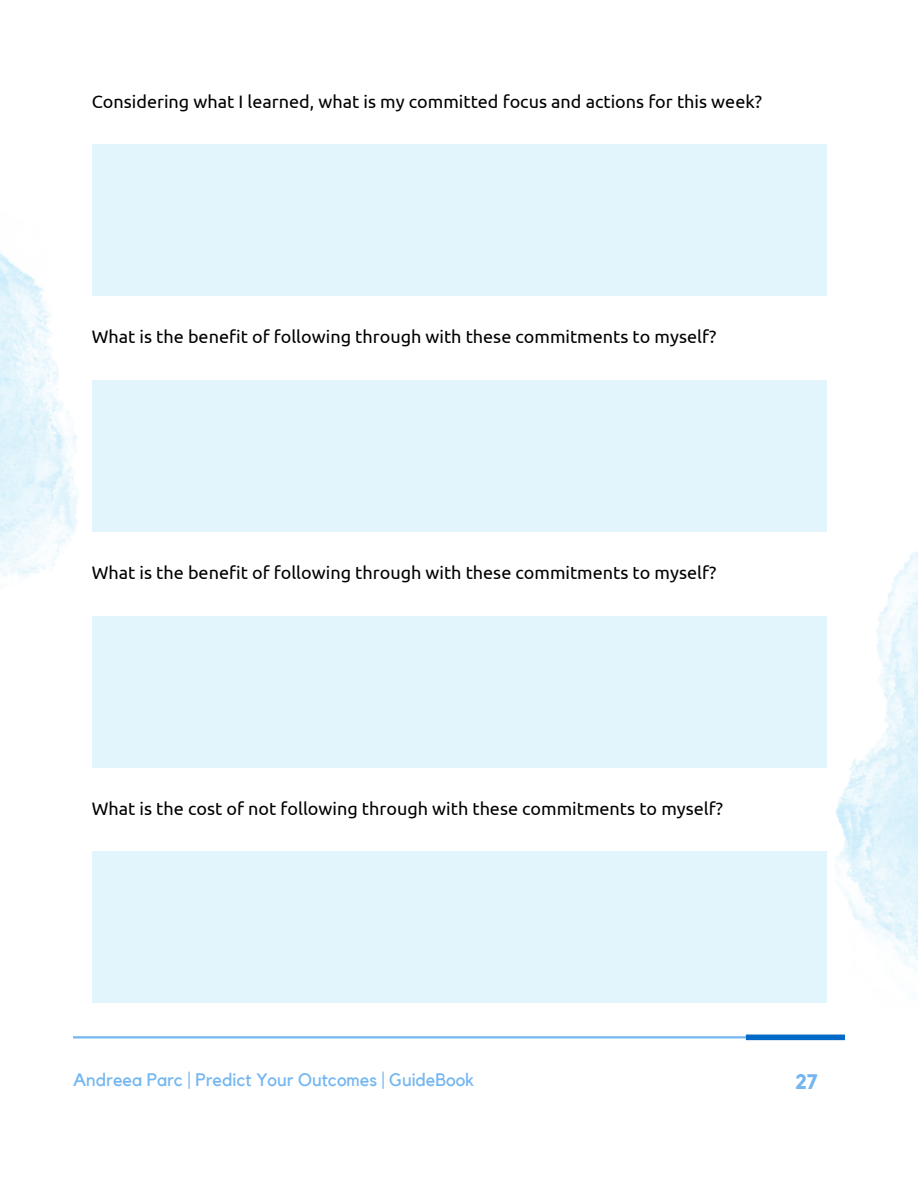
<style>
.page{position:relative;width:918px;height:1188px;background:#fff}
.page>*{position:absolute;margin:0;border:0;box-sizing:border-box;transform-origin:0 0}
.t1{font:700 21px "Kollektif";color:#73b6f1}
.t2{font:18px "Ubuntu";color:#000}
.t3{font:18px "Kollektif";color:#73b6f1}
</style>
<div class="page">
<hr style="left:73px;top:1036px;width:673px;height:2px;background:#73b6f1">
<div style="left:746px;top:1035px;width:99px;height:5px;background:#0369c6"></div>
<img style="left:0;top:251px;width:79px;height:337px">
<img style="left:826px;top:463px;width:92px;height:578px">
<div style="left:92px;top:145px;width:734px;height:151px;background:#e2f5fd"></div>
<div style="left:92px;top:381px;width:734px;height:151px;background:#e2f5fd"></div>
<div style="left:92px;top:616px;width:734px;height:151px;background:#e2f5fd"></div>
<div style="left:92px;top:852px;width:734px;height:151px;background:#e2f5fd"></div>
<h1 class="t2" style="left:92px;top:91px;width:672px">Considering what I learned, what is my committed focus and actions for this week?</h1>
<p class="t2" style="left:92px;top:327px;width:626px">What is the benefit of following through with these commitments to myself?</p>
<h1 class="t2" style="left:92px;top:562px;width:626px">What is the benefit of following through with these commitments to myself?</h1>
<h1 class="t2" style="left:92px;top:798px;width:633px">What is the cost of not following through with these commitments to myself?</h1>
<h1 class="t3" style="left:73px;top:1072px;width:403px">Andreea Parc | Predict Your Outcomes | GuideBook</h1>
<p class="t1" style="left:795px;top:1072px;width:24px">27</p>
</div>
